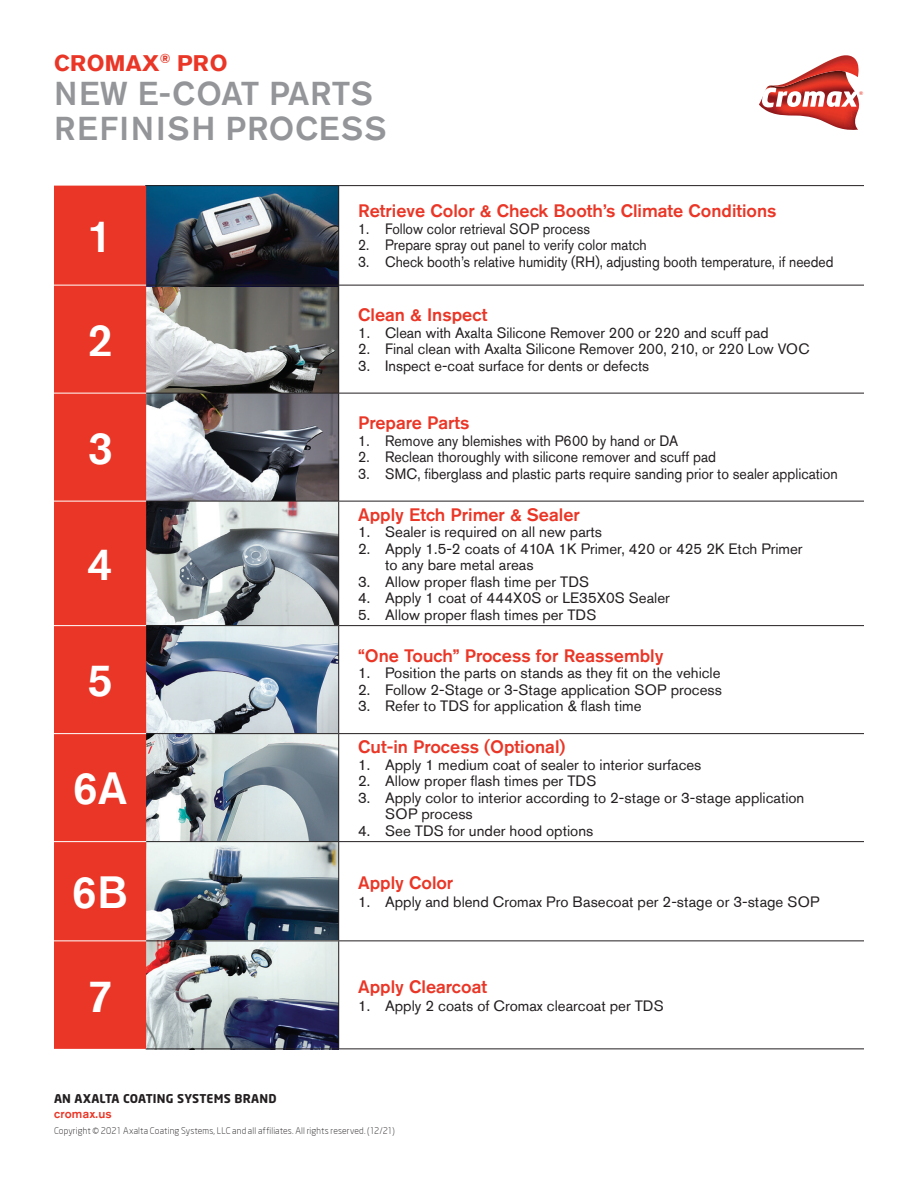
<style>
.page{position:relative;width:918px;height:1188px;background:#fff}
.page>*{position:absolute;margin:0;border:0;box-sizing:border-box;transform-origin:0 0}
.t1{font:500 45px "Akzidenz Grotesk Std";color:#fff}
.t2{font:500 33px/34.5px "Akzidenz Grotesk Std";letter-spacing:.035em;color:#939598}
.t3{font:700 22.5px "Akzidenz Grotesk Std";letter-spacing:.015em;color:#ea3626}
.t4{font:500 18px "Akzidenz Grotesk Std";color:#ea3626}
.t5{font:15px/16.5px "Akzidenz Grotesk Std";color:#231f20}
.t6{font:15px "Akzidenz Grotesk Std";color:#231f20;scale:.94 1}
.t7{font:15px "Akzidenz Grotesk Std";color:#231f20;scale:.92 1}
.t8{font:700 12px "Neo Sans Pro";letter-spacing:.02em;color:#231f20}
.t9{font:500 12px "Akzidenz Grotesk Std";letter-spacing:.02em;color:#ea3626}
.t10{font:300 9px "Neo Sans";letter-spacing:.015em;color:#231f20}
</style>
<div class="page">
<img style="left:146px;top:186px;width:192px;height:862px">
<div style="left:54px;top:186px;width:92px;height:863px;background:#ea3626"></div>
<hr style="left:146px;top:185px;width:193px;height:1px;background:#231f20">
<hr style="left:339px;top:185px;width:525px;height:1px;background:#231f20">
<hr style="left:146px;top:285px;width:193px;height:1px;background:#231f20">
<hr style="left:339px;top:285px;width:525px;height:1px;background:#231f20">
<hr style="left:146px;top:393px;width:193px;height:1px;background:#231f20">
<hr style="left:339px;top:393px;width:525px;height:1px;background:#231f20">
<hr style="left:146px;top:501px;width:193px;height:1px;background:#231f20">
<hr style="left:339px;top:501px;width:525px;height:1px;background:#231f20">
<hr style="left:146px;top:625px;width:193px;height:1px;background:#231f20">
<hr style="left:339px;top:625px;width:525px;height:1px;background:#231f20">
<hr style="left:146px;top:733px;width:193px;height:1px;background:#231f20">
<hr style="left:339px;top:733px;width:525px;height:1px;background:#231f20">
<hr style="left:146px;top:841px;width:193px;height:1px;background:#231f20">
<hr style="left:339px;top:841px;width:525px;height:1px;background:#231f20">
<hr style="left:146px;top:940px;width:193px;height:1px;background:#231f20">
<hr style="left:339px;top:940px;width:525px;height:1px;background:#231f20">
<hr style="left:146px;top:1048px;width:193px;height:1px;background:#231f20">
<hr style="left:339px;top:1048px;width:525px;height:1px;background:#231f20">
<hr style="left:338px;top:186px;width:1px;height:99px;background:#231f20">
<hr style="left:338px;top:285px;width:1px;height:108px;background:#231f20">
<hr style="left:338px;top:393px;width:1px;height:108px;background:#231f20">
<hr style="left:338px;top:501px;width:1px;height:124px;background:#231f20">
<hr style="left:338px;top:626px;width:1px;height:107px;background:#231f20">
<hr style="left:338px;top:734px;width:1px;height:107px;background:#231f20">
<hr style="left:338px;top:842px;width:1px;height:98px;background:#231f20">
<hr style="left:338px;top:941px;width:1px;height:107px;background:#231f20">
<hr style="left:54px;top:285px;width:92px;height:1px;background:#fff">
<hr style="left:54px;top:393px;width:92px;height:1px;background:#fff">
<hr style="left:54px;top:501px;width:92px;height:1px;background:#fff">
<hr style="left:54px;top:625px;width:92px;height:1px;background:#fff">
<hr style="left:54px;top:733px;width:92px;height:1px;background:#fff">
<hr style="left:54px;top:841px;width:92px;height:1px;background:#fff">
<hr style="left:54px;top:940px;width:92px;height:1px;background:#fff">
<svg style="left:759px;top:55px;width:100px;height:75px"></svg>
<h3 class="t3" style="left:54px;top:50px;width:175px">CROMAX<sup>®</sup> PRO</h3>
<h2 class="t2" style="left:54px;top:76px;width:334px">NEW E-COAT PARTS<br>REFINISH PROCESS</h2>
<h1 class="t1" style="left:87px;top:209px;width:27px">1</h1>
<h1 class="t1" style="left:87px;top:313px;width:27px">2</h1>
<h1 class="t1" style="left:87px;top:421px;width:27px">3</h1>
<h1 class="t1" style="left:87px;top:537px;width:27px">4</h1>
<h1 class="t1" style="left:87px;top:653px;width:27px">5</h1>
<h1 class="t1" style="left:73px;top:761px;width:56px">6A</h1>
<p class="t4" style="left:358px;top:200px;width:420px">Retrieve Color &amp; Check Booth’s Climate Conditions</p>
<p class="t7" style="left:358px;top:220px;width:253px">1. Follow color retrieval SOP process</p>
<p class="t7" style="left:358px;top:236px;width:315px">2. Prepare spray out panel to verify color match</p>
<p class="t7" style="left:358px;top:253px;width:518px">3. Check booth’s relative humidity (RH), adjusting booth temperature, if needed</p>
<p class="t4" style="left:358px;top:304px;width:131px">Clean &amp; Inspect</p>
<p class="t5" style="left:358px;top:324px;width:412px">1. Clean with Axalta Silicone Remover 200 or 220 and scuff pad</p>
<p class="t5" style="left:358px;top:341px;width:453px">2. Final clean with Axalta Silicone Remover 200, 210, or 220 Low VOC</p>
<p class="t5" style="left:358px;top:357px;width:293px">3. Inspect e-coat surface for dents or defects</p>
<p class="t4" style="left:358px;top:412px;width:113px">Prepare Parts</p>
<p class="t6" style="left:358px;top:431px;width:342px">1. Remove any blemishes with P600 by hand or DA</p>
<p class="t6" style="left:358px;top:448px;width:382px">2. Reclean thoroughly with silicone remover and scuff pad</p>
<p class="t6" style="left:358px;top:464px;width:512px">3. SMC, fiberglass and plastic parts require sanding prior to sealer application</p>
<p class="t4" style="left:358px;top:503px;width:223px">Apply Etch Primer &amp; Sealer</p>
<p class="t5" style="left:358px;top:524px;width:245px">1. Sealer is required on all new parts</p>
<p class="t5" style="left:385px;top:540px;width:419px;text-indent:-27px">2. Apply 1.5-2 coats of 410A 1K Primer, 420 or 425 2K Etch Primer to any bare metal areas</p>
<p class="t5" style="left:358px;top:573px;width:233px">3. Allow proper flash time per TDS</p>
<p class="t5" style="left:358px;top:590px;width:313px">4. Apply 1 coat of 444X0S or LE35X0S Sealer</p>
<p class="t5" style="left:358px;top:606px;width:240px">5. Allow proper flash times per TDS</p>
<p class="t4" style="left:358px;top:644px;width:307px">“One Touch” Process for Reassembly</p>
<p class="t5" style="left:358px;top:665px;width:364px">1. Position the parts on stands as they fit on the vehicle</p>
<p class="t5" style="left:358px;top:681px;width:365px">2. Follow 2-Stage or 3-Stage application SOP process</p>
<p class="t5" style="left:358px;top:698px;width:285px">3. Refer to TDS for application &amp; flash time</p>
<p class="t4" style="left:358px;top:736px;width:209px">Cut-in Process (Optional)</p>
<p class="t5" style="left:358px;top:756px;width:345px">1. Apply 1 medium coat of sealer to interior surfaces</p>
<p class="t5" style="left:358px;top:773px;width:240px">2. Allow proper flash times per TDS</p>
<p class="t5" style="left:385px;top:789px;width:421px;text-indent:-27px">3. Apply color to interior according to 2-stage or 3-stage application<br>SOP process</p>
<p class="t5" style="left:358px;top:822px;width:237px">4. See TDS for under hood options</p>
<h1 class="t1" style="left:72px;top:865px;width:58px">6B</h1>
<p class="t4" style="left:358px;top:872px;width:97px">Apply Color</p>
<p class="t5" style="left:358px;top:893px;width:463px">1. Apply and blend Cromax Pro Basecoat per 2-stage or 3-stage SOP</p>
<h1 class="t1" style="left:87px;top:968px;width:27px">7</h1>
<p class="t4" style="left:358px;top:975px;width:130px">Apply Clearcoat</p>
<p class="t5" style="left:358px;top:997px;width:307px">1. Apply 2 coats of Cromax clearcoat per TDS</p>
<p class="t8" style="left:54px;top:1091px;width:224px">AN AXALTA COATING SYSTEMS BRAND</p>
<p class="t9" style="left:54px;top:1106px;width:59px">cromax.us</p>
<p class="t10" style="left:54px;top:1125px;width:342px">Copyright © 2021 Axalta Coating Systems, LLC and all affiliates. All rights reserved. (12/21)</p>
</div>
